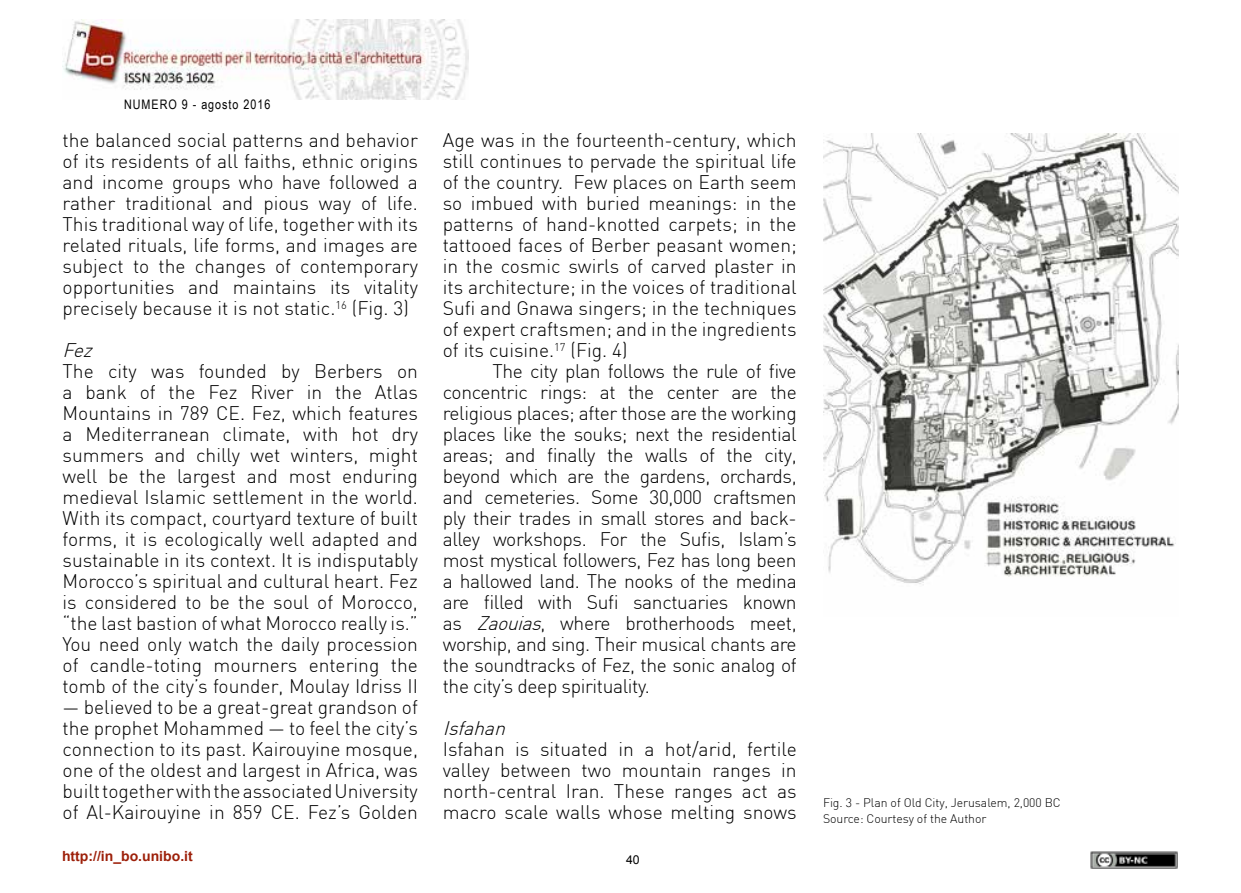
<style>
.page{position:relative;width:1241px;height:893px;background:#fff}
.page>*{position:absolute;margin:0;border:0;box-sizing:border-box;transform-origin:0 0}
.t1{font:300 19.25px/21px "DIN";color:#000;text-align:justify}
.t2{font:italic 300 19.25px "DIN";color:#000}
.t3{font:700 14px "Arial";color:#9d200a}
.t4{font:13.12px "Arial Narrow";letter-spacing:.075em;color:#000}
.t5{font:300 12.25px/15.8px "DIN";letter-spacing:-.005em;color:#000}
.t6{font:12.25px "Arial";color:#000}
.s1{font-style:italic}
</style>
<div class="page">
<img style="left:62px;top:19px;width:406px;height:80px">
<img style="left:1090px;top:851px;width:86px;height:17px">
<img style="left:823px;top:133px;width:355px;height:452px">
<p class="t4" style="left:124px;top:95px;width:148px">NUMERO 9 - agosto 2016</p>
<p class="t1" style="left:63px;top:129px;width:357px">the balanced social patterns and behavior of its residents of all faiths, ethnic origins and income groups who have followed a rather traditional and pious way of life.<br>This traditional way of life, together with its related rituals, life forms, and images are subject to the changes of contemporary opportunities and maintains its vitality precisely because it is not static.<sup>16</sup> (Fig. 3)</p>
<p class="t2" style="left:63px;top:338px;width:37px">Fez</p>
<p class="t1" style="left:63px;top:360px;width:357px">The city was founded by Berbers on a bank of the Fez River in the Atlas Mountains in 789 CE. Fez, which features a Mediterranean climate, with hot dry summers and chilly wet winters, might well be the largest and most enduring medieval Islamic settlement in the world.<br>With its compact, courtyard texture of built forms, it is ecologically well adapted and sustainable in its context. It is indisputably Morocco’s spiritual and cultural heart. Fez is considered to be the soul of Morocco, “the last bastion of what Morocco really is.” You need only watch the daily procession of candle-toting mourners entering the tomb of the city’s founder, Moulay Idriss II</p>
<p class="t1" style="left:63px;top:696px;width:357px">— believed to be a great-great grandson of the prophet Mohammed — to feel the city’s connection to its past. Kairouyine mosque, one of the oldest and largest in Africa, was built together with the associated University of Al-Kairouyine in 859 CE. Fez’s Golden</p>
<p class="t3" style="left:62px;top:847px;width:132px">http://in_bo.unibo.it</p>
<p class="t1" style="left:442px;top:129px;width:355px">Age was in the fourteenth-century, which still continues to pervade the spiritual life of the country. Few places on Earth seem so imbued with buried meanings: in the patterns of hand-knotted carpets; in the tattooed faces of Berber peasant women; in the cosmic swirls of carved plaster in its architecture; in the voices of traditional Sufi and Gnawa singers; in the techniques of expert craftsmen; and in the ingredients of its cuisine.<sup>17</sup> (Fig. 4)</p>
<p class="t1" style="left:442px;top:360px;width:355px;text-indent:50px">The city plan follows the rule of five concentric rings: at the center are the religious places; after those are the working places like the souks; next the residential areas; and finally the walls of the city, beyond which are the gardens, orchards, and cemeteries. Some 30,000 craftsmen ply their trades in small stores and back&shy;alley workshops. For the Sufis, Islam’s most mystical followers, Fez has long been a hallowed land. The nooks of the medina are filled with Sufi sanctuaries known as <span class="s1">Zaouias</span>, where brotherhoods meet, worship, and sing. Their musical chants are the soundtracks of Fez, the sonic analog of the city’s deep spirituality.</p>
<p class="t2" style="left:442px;top:716px;width:70px">Isfahan</p>
<p class="t1" style="left:442px;top:738px;width:355px">Isfahan is situated in a hot/arid, fertile valley between two mountain ranges in north-central Iran. These ranges act as macro scale walls whose melting snows</p>
<p class="t6" style="left:626px;top:851px;width:15px">40</p>
<p class="t5" style="left:822px;top:794px;width:239px">Fig. 3 - Plan of Old City, Jerusalem, 2,000 BC<br>Source: Courtesy of the Author</p>
</div>
